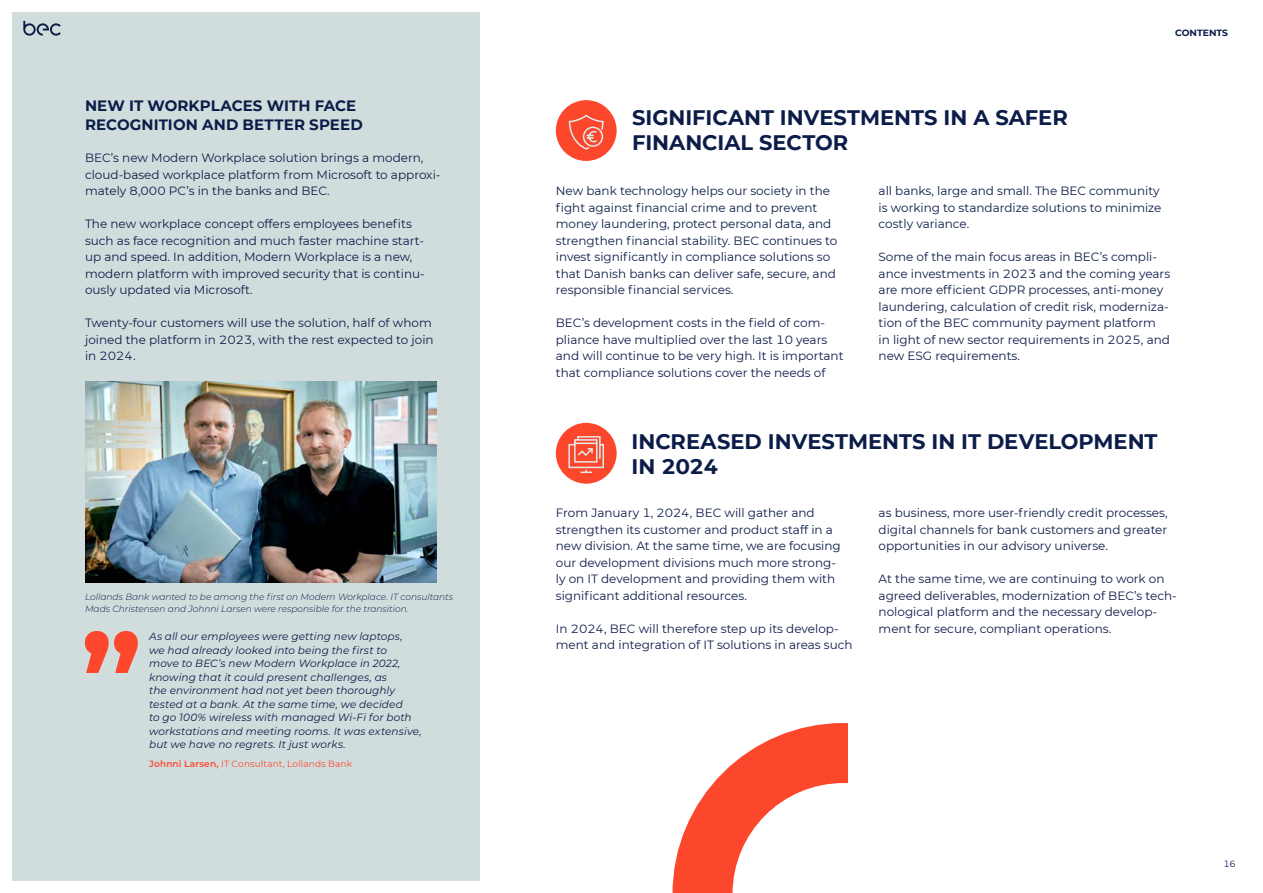
<style>
.page{position:relative;width:1263px;height:893px;background:#fff}
.page>*{position:absolute;margin:0;border:0;box-sizing:border-box;transform-origin:0 0}
.t1{font:700 123.45px "BEC Montserrat";color:#fd472c}
.t2{font:700 21px/25.2px "BEC Montserrat";color:#0c1c49}
.t3{font:700 15px/18.9px "BEC Montserrat";letter-spacing:.005em;color:#0c1c49}
.t4{font:12px/16.5px "BEC Montserrat";color:#0c1c49}
.t5{font:italic 10.5px/13.5px "Montserrat";letter-spacing:.01em;color:#0c1c49}
.t6{font:italic 300 9px/12px "Montserrat";color:#0c1c49}
.t7{font:9px "BEC Montserrat";letter-spacing:.015em;color:#fd472c}
.t8{font:700 9px "BEC Montserrat";color:#0c1c49}
.t9{font:9px "BEC Montserrat";color:#0c1c49}
.s1{font-weight:600}
</style>
<div class="page">
<div style="left:12px;top:12px;width:467px;height:869px;background:#d1dddd"></div>
<div style="left:556px;top:100px;width:61px;height:61px;background:#fd472c;border-radius:50%"></div>
<div style="left:556px;top:423px;width:61px;height:61px;background:#fd472c;border-radius:50%"></div>
<img style="left:85px;top:381px;width:351px;height:201px">
<svg style="left:568px;top:436px;width:36px;height:38px"></svg>
<svg style="left:568px;top:114px;width:36px;height:36px"></svg>
<svg style="left:672px;top:723px;width:175px;height:170px"></svg>
<svg style="left:23px;top:21px;width:38px;height:15px"></svg>
<p class="t3" style="left:85px;top:95px;width:279px">NEW IT WORKPLACES WITH FACE<br>RECOGNITION AND BETTER SPEED</p>
<p class="t4" style="left:85px;top:149px;width:357px">BEC’s new Modern Workplace solution brings a modern, cloud-based workplace platform from Microsoft to approxi&shy;mately 8,000 PC’s in the banks and BEC.</p>
<p class="t4" style="left:85px;top:215px;width:341px">The new workplace concept offers employees benefits such as face recognition and much faster machine start&shy;up and speed. In addition, Modern Workplace is a new, modern platform with improved security that is continu&shy;ously updated via Microsoft.</p>
<p class="t4" style="left:85px;top:314px;width:350px">Twenty-four customers will use the solution, half of whom joined the platform in 2023, with the rest expected to join in 2024.</p>
<p class="t6" style="left:85px;top:590px;width:370px">Lollands Bank wanted to be among the first on Modern Workplace. IT consultants<br>Mads Christensen and Johnni Larsen were responsible for the transition.</p>
<h1 class="t1" style="left:81px;top:591px;width:63px">”</h1>
<p class="t5" style="left:149px;top:629px;width:274px">As all our employees were getting new laptops,<br>we had already looked into being the first to<br>move to BEC’s new Modern Workplace in 2022, knowing that it could present challenges, as<br>the environment had not yet been thoroughly tested at a bank. At the same time, we decided<br>to go 100% wireless with managed Wi-Fi for both workstations and meeting rooms. It was extensive, but we have no regrets. It just works.</p>
<p class="t7" style="left:149px;top:757px;width:205px"><span class="s1">Johnni Larsen,</span> IT Consultant, Lollands Bank</p>
<h2 class="t2" style="left:632px;top:104px;width:437px">SIGNIFICANT INVESTMENTS IN A SAFER<br>FINANCIAL SECTOR</h2>
<p class="t8" style="left:1175px;top:26px;width:55px">CONTENTS</p>
<p class="t4" style="left:556px;top:182px;width:283px">New bank technology helps our society in the fight against financial crime and to prevent money laundering, protect personal data, and strengthen financial stability. BEC continues to invest significantly in compliance solutions so that Danish banks can deliver safe, secure, and responsible financial services.</p>
<p class="t4" style="left:556px;top:314px;width:289px">BEC’s development costs in the field of com&shy;pliance have multiplied over the last 10 years and will continue to be very high. It is important that compliance solutions cover the needs of</p>
<p class="t4" style="left:878px;top:182px;width:284px">all banks, large and small. The BEC community is working to standardize solutions to minimize costly variance.</p>
<p class="t4" style="left:878px;top:248px;width:293px">Some of the main focus areas in BEC’s compli&shy;ance investments in 2023 and the coming years are more efficient GDPR processes, anti-money laundering, calculation of credit risk, moderniza&shy;tion of the BEC community payment platform<br>in light of new sector requirements in 2025, and new ESG requirements.</p>
<h2 class="t2" style="left:632px;top:428px;width:527px">INCREASED INVESTMENTS IN IT DEVELOPMENT<br>IN 2024</h2>
<p class="t4" style="left:556px;top:504px;width:287px">From January 1, 2024, BEC will gather and strengthen its customer and product staff in a new division. At the same time, we are focusing our development divisions much more strong&shy;ly on IT development and providing them with significant additional resources.</p>
<p class="t4" style="left:556px;top:620px;width:298px">In 2024, BEC will therefore step up its develop&shy;ment and integration of IT solutions in areas such</p>
<p class="t4" style="left:878px;top:504px;width:291px;text-align:justify">as business, more user-friendly credit processes, digital channels for bank customers and greater opportunities in our advisory universe.</p>
<p class="t4" style="left:878px;top:570px;width:300px">At the same time, we are continuing to work on agreed deliverables, modernization of BEC’s tech&shy;nological platform and the necessary develop&shy;ment for secure, compliant operations.</p>
<p class="t9" style="left:1223px;top:857px;width:14px">16</p>
</div>
